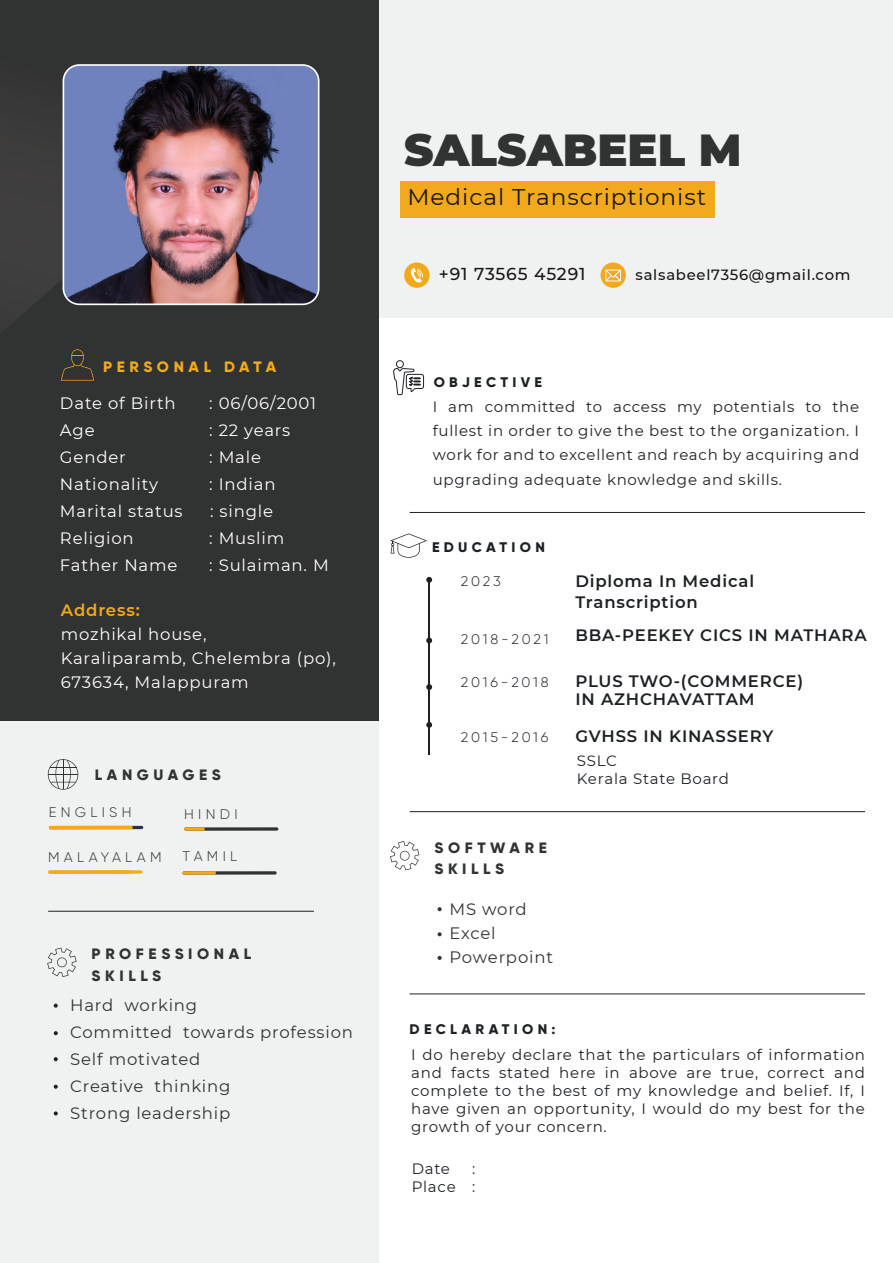
<style>
.page{position:relative;width:893px;height:1263px;background:#fff}
.page>*{position:absolute;margin:0;border:0;box-sizing:border-box;transform-origin:0 0}
.t1{font:900 44.85px "Montserrat";color:#313232}
.t2{font:22.65px "Montserrat";letter-spacing:.04em;color:#151615}
.t3{font:500 17.25px "Montserrat";letter-spacing:.045em;color:#151615}
.t4{font:16.5px/24px "Montserrat";letter-spacing:.05em;color:#fff}
.t5{font:16.5px/27px "Montserrat";letter-spacing:.05em;color:#313232}
.t6{font:600 16.5px/21px "Montserrat";letter-spacing:.05em;color:#1d2124}
.t7{font:600 16.5px "Montserrat";letter-spacing:.05em;color:#f2aa1c}
.t8{font:15px/18px "Montserrat";letter-spacing:.05em;color:#1d2124;text-align:justify}
.t9{font:800 15px/21.5px "Gilroy";letter-spacing:.3em;color:#313232}
.t10{font:800 15px "Gilroy";letter-spacing:.295em;color:#f2aa1c}
.t11{font:500 14.85px "Montserrat";letter-spacing:.05em;color:#151615}
.t12{font:300 13.95px "Gilroy";letter-spacing:.19em;color:#1d2124}
.t13{font:800 13.95px "Gilroy";letter-spacing:.3em;color:#1d2124}
.t14{font:300 13.95px "Gilroy";letter-spacing:.3em;color:#313232}
</style>
<div class="page">
<div style="left:378px;top:0;width:515px;height:318px;background:#f0f1f1"></div>
<div style="left:0;top:692px;width:378px;height:571px;background:#f0f1f1"></div>
<svg style="left:390px;top:533px;width:37px;height:25px"></svg>
<svg style="left:426px;top:577px;width:6px;height:6px"></svg>
<svg style="left:426px;top:638px;width:6px;height:5px"></svg>
<svg style="left:426px;top:684px;width:6px;height:6px"></svg>
<svg style="left:426px;top:722px;width:6px;height:6px"></svg>
<hr style="left:429px;top:582px;width:1px;height:173px;background:#1d2124">
<hr style="left:410px;top:512px;width:455px;height:1px;background:#1d2124">
<svg style="left:393px;top:368px;width:31px;height:27px"></svg>
<div style="left:396px;top:360px;width:8px;height:8px;border:1px solid #1d2124;border-radius:50%"></div>
<hr style="left:410px;top:811px;width:455px;height:1px;background:#1d2124">
<div style="left:404px;top:262px;width:26px;height:26px;background:#f2aa1c;border-radius:50%"></div>
<svg style="left:600px;top:262px;width:26px;height:26px"></svg>
<svg style="left:411px;top:268px;width:12px;height:15px"></svg>
<svg style="left:605px;top:270px;width:16px;height:11px"></svg>
<div style="left:0;top:0;width:378px;height:720px;background:#313232"></div>
<svg style="left:0;top:64px;width:320px;height:250px"></svg>
<hr style="left:48px;top:911px;width:266px;height:1px;background:#1d2124">
<svg style="left:61px;top:349px;width:33px;height:32px"></svg>
<svg style="left:48px;top:870px;width:94px;height:4px"></svg>
<hr style="left:49px;top:826px;width:94px;height:3px;background:#313232;border-radius:2px">
<svg style="left:184px;top:827px;width:94px;height:4px"></svg>
<svg style="left:48px;top:870px;width:84px;height:4px"></svg>
<hr style="left:49px;top:826px;width:84px;height:3px;background:#f2aa1c;border-radius:2px">
<svg style="left:184px;top:827px;width:21px;height:4px"></svg>
<svg style="left:182px;top:871px;width:95px;height:4px"></svg>
<svg style="left:182px;top:871px;width:34px;height:4px"></svg>
<svg style="left:48px;top:759px;width:30px;height:31px"></svg>
<svg style="left:47px;top:948px;width:30px;height:29px"></svg>
<svg style="left:390px;top:841px;width:29px;height:29px"></svg>
<svg style="left:54px;top:1003px;width:4px;height:5px"></svg>
<svg style="left:54px;top:1031px;width:4px;height:4px"></svg>
<svg style="left:54px;top:1057px;width:4px;height:4px"></svg>
<svg style="left:54px;top:1085px;width:4px;height:4px"></svg>
<svg style="left:54px;top:1111px;width:4px;height:4px"></svg>
<svg style="left:438px;top:907px;width:4px;height:4px"></svg>
<svg style="left:438px;top:932px;width:4px;height:4px"></svg>
<svg style="left:438px;top:956px;width:4px;height:4px"></svg>
<hr style="left:410px;top:993px;width:455px;height:1px;background:#1d2124">
<div style="left:400px;top:181px;width:315px;height:36px;background:#f2aa1c"></div>
<img style="left:63px;top:65px;width:256px;height:239px">
<div style="left:63px;top:64px;width:256px;height:241px;border:2px solid #fff;border-radius:16px"></div>
<p class="t10" style="left:103px;top:358px;width:175px">PERSONAL DATA</p>
<p class="t4" style="left:60px;top:391px;width:117px">Date of Birth</p>
<p class="t4" style="left:209px;top:391px;width:108px">: 06/06/2001</p>
<p class="t4" style="left:60px;top:418px;width:36px">Age</p>
<p class="t4" style="left:209px;top:418px;width:83px">: 22 years</p>
<p class="t4" style="left:60px;top:445px;width:67px">Gender</p>
<p class="t4" style="left:209px;top:445px;width:53px">: Male</p>
<p class="t4" style="left:60px;top:472px;width:100px">Nationality</p>
<p class="t4" style="left:209px;top:472px;width:68px">: Indian</p>
<p class="t4" style="left:60px;top:499px;width:124px">Marital status</p>
<p class="t4" style="left:210px;top:499px;width:65px">: single</p>
<p class="t4" style="left:60px;top:526px;width:75px">Religion</p>
<p class="t4" style="left:209px;top:526px;width:76px">: Muslim</p>
<p class="t4" style="left:60px;top:553px;width:119px">Father Name</p>
<p class="t4" style="left:209px;top:553px;width:121px">: Sulaiman. M</p>
<p class="t7" style="left:61px;top:598px;width:80px">Address:</p>
<p class="t4" style="left:61px;top:621px;width:277px">mozhikal house,<br>Karaliparamb, Chelembra (po),<br>673634, Malappuram</p>
<p class="t9" style="left:95px;top:764px;width:128px">LANGUAGES</p>
<p class="t14" style="left:49px;top:804px;width:84px">ENGLISH</p>
<p class="t14" style="left:184px;top:806px;width:55px">HINDI</p>
<p class="t14" style="left:48px;top:848px;width:115px">MALAYALAM</p>
<p class="t14" style="left:182px;top:848px;width:56px">TAMIL</p>
<p class="t9" style="left:92px;top:943px;width:161px">PROFESSIONAL<br>SKILLS</p>
<p class="t5" style="left:70px;top:991px;width:284px">Hard working<br>Committed towards profession<br>Self motivated<br>Creative thinking<br>Strong leadership</p>
<h1 class="t1" style="left:404px;top:116px;width:339px">SALSABEEL M</h1>
<h2 class="t2" style="left:408px;top:181px;width:300px">Medical Transcriptionist</h2>
<p class="t3" style="left:439px;top:262px;width:148px">+91 73565 45291</p>
<p class="t11" style="left:635px;top:264px;width:216px">salsabeel7356@gmail.com</p>
<p class="t13" style="left:434px;top:374px;width:110px">OBJECTIVE</p>
<p class="t8" style="left:433px;top:395px;width:428px;line-height:24px">I am committed to access my potentials to the fullest in order to give the best to the organization. I work for and to excellent and reach by acquiring and upgrading adequate knowledge and skills.</p>
<p class="t13" style="left:432px;top:539px;width:114px">EDUCATION</p>
<p class="t12" style="left:461px;top:572px;width:41px">2023</p>
<p class="t12" style="left:461px;top:631px;width:89px">2018-2021</p>
<p class="t12" style="left:461px;top:673px;width:89px">2016-2018</p>
<p class="t6" style="left:575px;top:570px;width:180px">Diploma In Medical<br>Transcription</p>
<p class="t6" style="left:575px;top:624px;width:293px">BBA-PEEKEY CICS IN MATHARA</p>
<p class="t6" style="left:575px;top:671px;width:229px;line-height:18px">PLUS TWO-(COMMERCE)<br>IN AZHCHAVATTAM</p>
<p class="t12" style="left:461px;top:728px;width:89px">2015-2016</p>
<p class="t6" style="left:575px;top:725px;width:200px">GVHSS IN KINASSERY</p>
<p class="t8" style="left:577px;top:751px;width:154px">SSLC<br>Kerala State Board</p>
<p class="t9" style="left:434px;top:837px;width:114px">SOFTWARE<br>SKILLS</p>
<p class="t5" style="left:449px;top:896px;width:105px;line-height:24px">MS word<br>Excel<br>Powerpoint</p>
<p class="t13" style="left:410px;top:1020px;width:147px">DECLARATION:</p>
<p class="t8" style="left:411px;top:1045px;width:455px">I do hereby declare that the particulars of information and facts stated here in above are true, correct and complete to the best of my knowledge and belief. If, I have given an opportunity, I would do my best for the growth of your concern.</p>
<p class="t8" style="left:412px;top:1159px;width:40px">Date</p>
<p class="t8" style="left:412px;top:1159px;width:65px;text-align:right">:<br>Place :</p>
</div>
